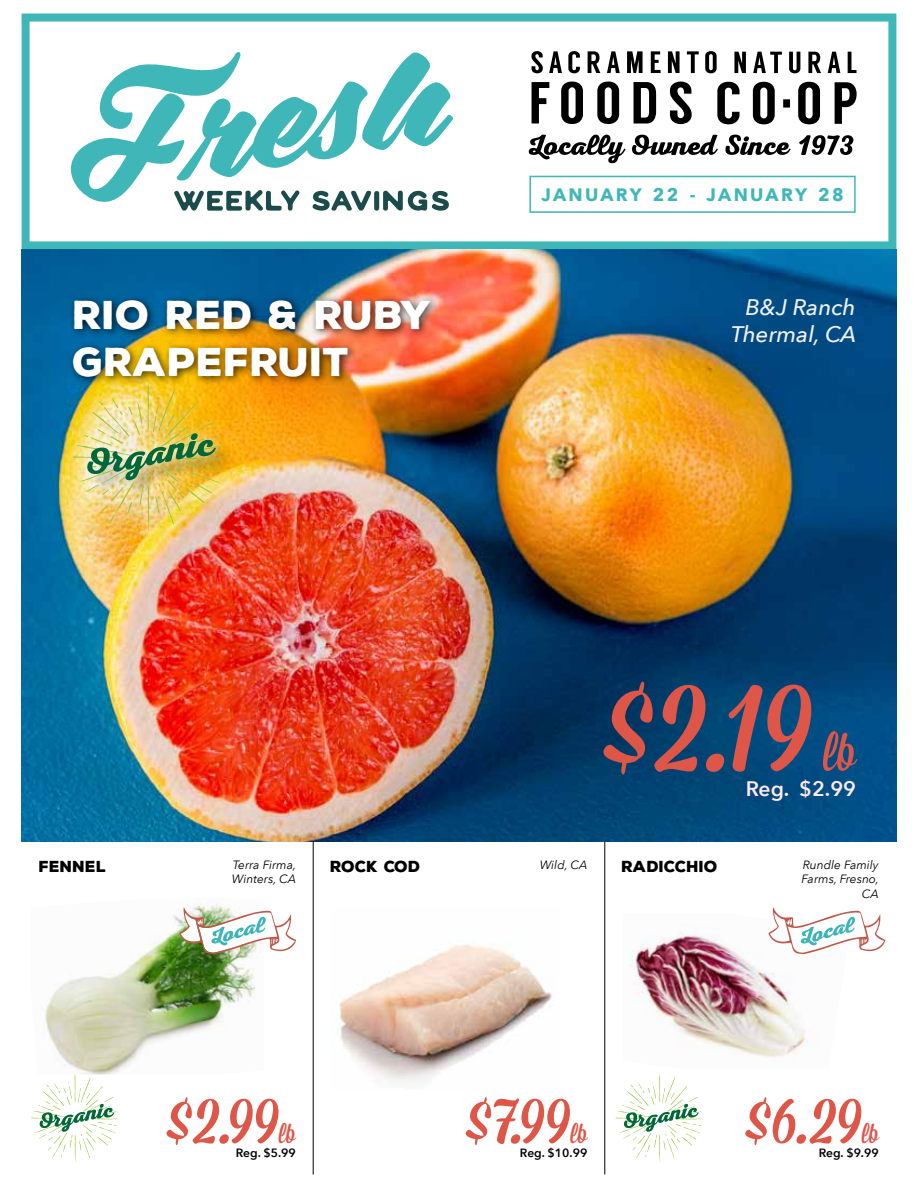
<style>
.page{position:relative;width:918px;height:1188px;background:#fff}
.page>*{position:absolute;margin:0;border:0;box-sizing:border-box;transform-origin:0 0}
.t1{font:139.5px "Mission Script";color:#dd5648}
.t2{font:72px "Mission Script";color:#dd5648}
.t3{font:52.5px "Mission Script";color:#dd5648}
.t4{font:900 39px/46.8px "Nexa Rust Sans";color:#fff}
.t5{font:27px "Mission Script";color:#dd5648}
.t6{font:italic 500 22.5px/27px "Avenir Next LT Pro";color:#f1f1f2;text-align:right}
.t7{font:600 21px "Avenir Next LT Pro";color:#fde8eb}
.t8{font:700 18px "Avenir Next LT Pro";letter-spacing:.13em;color:#3fb7b8}
.t9{font:900 15.45px "Nexa Rust Sans";color:#000}
.t10{font:italic 12px/14.4px "Avenir Next LT Pro";color:#000}
.t11{font:600 12px "Avenir Next LT Pro";color:#000}
</style>
<div class="page">
<svg style="left:22px;top:14px;width:874px;height:235px"></svg>
<svg style="left:67px;top:49px;width:387px;height:162px"></svg>
<div style="left:530px;top:176px;width:325px;height:36px;background:#fff"></div>
<div style="left:529px;top:176px;width:327px;height:37px;border:2px solid #3fb7b8"></div>
<svg style="left:529px;top:135px;width:96px;height:28px"></svg>
<svg style="left:632px;top:135px;width:86px;height:20px"></svg>
<svg style="left:725px;top:135px;width:66px;height:20px"></svg>
<svg style="left:799px;top:135px;width:54px;height:20px"></svg>
<svg style="left:717px;top:82px;width:23px;height:42px"></svg>
<svg style="left:753px;top:82px;width:22px;height:42px"></svg>
<svg style="left:798px;top:82px;width:22px;height:42px"></svg>
<svg style="left:835px;top:82px;width:22px;height:42px"></svg>
<div style="left:783px;top:99px;width:7px;height:9px;background:#000"></div>
<svg style="left:532px;top:82px;width:17px;height:41px"></svg>
<svg style="left:561px;top:82px;width:22px;height:42px"></svg>
<svg style="left:597px;top:82px;width:22px;height:42px"></svg>
<svg style="left:634px;top:82px;width:22px;height:41px"></svg>
<svg style="left:670px;top:82px;width:22px;height:42px"></svg>
<svg style="left:531px;top:51px;width:12px;height:22px"></svg>
<svg style="left:549px;top:51px;width:13px;height:22px"></svg>
<svg style="left:568px;top:51px;width:12px;height:22px"></svg>
<svg style="left:588px;top:51px;width:12px;height:22px"></svg>
<svg style="left:607px;top:51px;width:13px;height:22px"></svg>
<svg style="left:627px;top:51px;width:16px;height:22px"></svg>
<svg style="left:651px;top:51px;width:10px;height:22px"></svg>
<svg style="left:668px;top:51px;width:12px;height:22px"></svg>
<svg style="left:687px;top:51px;width:12px;height:22px"></svg>
<svg style="left:705px;top:51px;width:12px;height:22px"></svg>
<svg style="left:734px;top:52px;width:12px;height:21px"></svg>
<svg style="left:753px;top:52px;width:29px;height:21px"></svg>
<svg style="left:789px;top:52px;width:11px;height:21px"></svg>
<svg style="left:808px;top:52px;width:13px;height:21px"></svg>
<svg style="left:828px;top:52px;width:12px;height:21px"></svg>
<svg style="left:848px;top:52px;width:8px;height:21px"></svg>
<img style="left:21px;top:249px;width:875px;height:592px">
<div style="left:68px;top:294px;width:372px;height:93px;background:#000;opacity:.75"></div>
<div style="left:76px;top:388px;width:169px;height:160px;background:#000;opacity:.27"></div>
<div style="left:64px;top:376px;width:173px;height:162px;background:#fff;opacity:.75"></div>
<img style="left:73px;top:384px;width:157px;height:147px">
<hr style="left:313px;top:842px;width:1px;height:332px;background:#000">
<hr style="left:605px;top:842px;width:1px;height:332px;background:#000">
<svg style="left:31px;top:1075px;width:87px;height:87px"></svg>
<img style="left:339px;top:944px;width:213px;height:137px">
<img style="left:45px;top:902px;width:211px;height:173px">
<img style="left:630px;top:927px;width:188px;height:130px">
<svg style="left:616px;top:1075px;width:86px;height:87px"></svg>
<svg style="left:768px;top:907px;width:117px;height:47px"></svg>
<img style="left:179px;top:907px;width:117px;height:47px">
<h3 class="t8" style="left:541px;top:184px;width:304px">JANUARY 22 - JANUARY 28</h3>
<h3 class="t4" style="left:73px;top:292px;width:360px">RIO RED &amp; RUBY<br>GRAPEFRUIT</h3>
<h3 class="t6" style="left:731px;top:293px;width:126px">B&amp;J Ranch<br>Thermal, CA</h3>
<p class="t9" style="left:39px;top:856px;width:69px">FENNEL</p>
<p class="t10" style="left:232px;top:857px;width:66px">Terra Firma,<br>Winters, CA</p>
<h1 class="t1" style="left:603px;top:639px;width:211px">$2.19</h1>
<h3 class="t3" style="left:823px;top:721px;width:34px">lb</h3>
<h3 class="t7" style="left:746px;top:776px;width:112px">Reg. $2.99</h3>
<p class="t9" style="left:330px;top:856px;width:92px">ROCK COD</p>
<p class="t10" style="left:540px;top:857px;width:49px">Wild, CA</p>
<p class="t9" style="left:622px;top:856px;width:98px">RADICCHIO</p>
<p class="t10" style="left:802px;top:857px;width:79px;text-align:right">Rundle Family<br>Farms, Fresno,<br>CA</p>
<h2 class="t2" style="left:166px;top:1075px;width:114px">$2.99</h2>
<h3 class="t5" style="left:279px;top:1118px;width:18px">lb</h3>
<p class="t11" style="left:236px;top:1146px;width:62px">Reg. $5.99</p>
<h2 class="t2" style="left:465px;top:1075px;width:106px">$7.99</h2>
<h3 class="t5" style="left:570px;top:1118px;width:18px">lb</h3>
<p class="t11" style="left:520px;top:1146px;width:69px">Reg. $10.99</p>
<h2 class="t2" style="left:745px;top:1075px;width:118px">$6.29</h2>
<h3 class="t5" style="left:862px;top:1118px;width:18px">lb</h3>
<p class="t11" style="left:819px;top:1146px;width:62px">Reg. $9.99</p>
</div>
